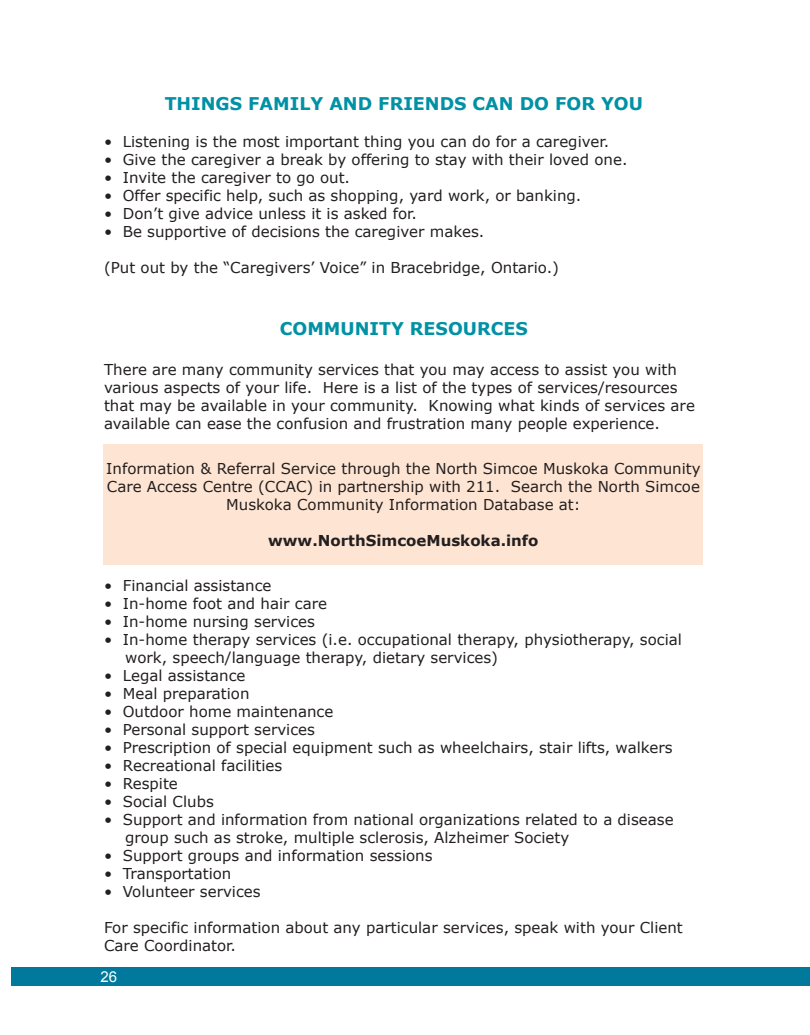
<style>
.page{position:relative;width:810px;height:1035px;background:#fff}
.page>*{position:absolute;margin:0;border:0;box-sizing:border-box;transform-origin:0 0}
.t1{font:700 17.5px "Verdana";color:#0091a5}
.t2{font:15px/18px "Verdana";color:#231f20}
.t3{font:700 15px "Verdana";color:#231f20}
.t4{font:15px "Arial";color:#fff}
</style>
<div class="page">
<div style="left:104px;top:445px;width:599px;height:120px;background:#fee5d3"></div>
<div style="left:11px;top:968px;width:799px;height:17px;background:#00799c"></div>
<p class="t1" style="left:165px;top:93px;width:480px">THINGS FAMILY AND FRIENDS CAN DO FOR YOU</p>
<p class="t2" style="left:104px;top:132px;width:507px">• Listening is the most important thing you can do for a caregiver.</p>
<p class="t2" style="left:104px;top:150px;width:525px">• Give the caregiver a break by offering to stay with their loved one.</p>
<p class="t2" style="left:104px;top:168px;width:248px">• Invite the caregiver to go out.</p>
<p class="t2" style="left:104px;top:186px;width:479px">• Offer specific help, such as shopping, yard work, or banking.</p>
<p class="t2" style="left:104px;top:204px;width:315px">• Don’t give advice unless it is asked for.</p>
<p class="t2" style="left:104px;top:222px;width:382px">• Be supportive of decisions the caregiver makes.</p>
<p class="t2" style="left:104px;top:258px;width:457px">(Put out by the “Caregivers’ Voice” in Bracebridge, Ontario.)</p>
<p class="t1" style="left:280px;top:318px;width:249px">COMMUNITY RESOURCES</p>
<p class="t2" style="left:104px;top:360px;width:592px">There are many community services that you may access to assist you with various aspects of your life. Here is a list of the types of services/resources that may be available in your community. Knowing what kinds of services are available can ease the confusion and frustration many people experience.</p>
<p class="t2" style="left:106px;top:459px;width:596px;text-align:center">Information &amp; Referral Service through the North Simcoe Muskoka Community<br>Care Access Centre (CCAC) in partnership with 211. Search the North Simcoe<br>Muskoka Community Information Database at:</p>
<p class="t3" style="left:268px;top:531px;width:272px">www.NorthSimcoeMuskoka.info</p>
<p class="t2" style="left:104px;top:576px;width:169px">• Financial assistance</p>
<p class="t2" style="left:104px;top:594px;width:224px">• In-home foot and hair care</p>
<p class="t2" style="left:104px;top:612px;width:212px">• In-home nursing services</p>
<p class="t2" style="left:125px;top:630px;width:558px;text-indent:-21px">• In-home therapy services (i.e. occupational therapy, physiotherapy, social work, speech/language therapy, dietary services)</p>
<p class="t2" style="left:104px;top:666px;width:143px">• Legal assistance</p>
<p class="t2" style="left:104px;top:684px;width:147px">• Meal preparation</p>
<p class="t2" style="left:104px;top:702px;width:231px">• Outdoor home maintenance</p>
<p class="t2" style="left:104px;top:720px;width:212px">• Personal support services</p>
<p class="t2" style="left:104px;top:738px;width:570px">• Prescription of special equipment such as wheelchairs, stair lifts, walkers</p>
<p class="t2" style="left:104px;top:756px;width:180px">• Recreational facilities</p>
<p class="t2" style="left:104px;top:774px;width:75px">• Respite</p>
<p class="t2" style="left:104px;top:792px;width:111px">• Social Clubs</p>
<p class="t2" style="left:125px;top:810px;width:550px;text-indent:-21px">• Support and information from national organizations related to a disease group such as stroke, multiple sclerosis, Alzheimer Society</p>
<p class="t2" style="left:104px;top:846px;width:330px">• Support groups and information sessions</p>
<p class="t2" style="left:104px;top:864px;width:129px">• Transportation</p>
<p class="t2" style="left:104px;top:882px;width:158px">• Volunteer services</p>
<p class="t2" style="left:104px;top:918px;width:580px">For specific information about any particular services, speak with your Client<br>Care Coordinator.</p>
<p class="t4" style="left:101px;top:969px;width:18px">26</p>
</div>
